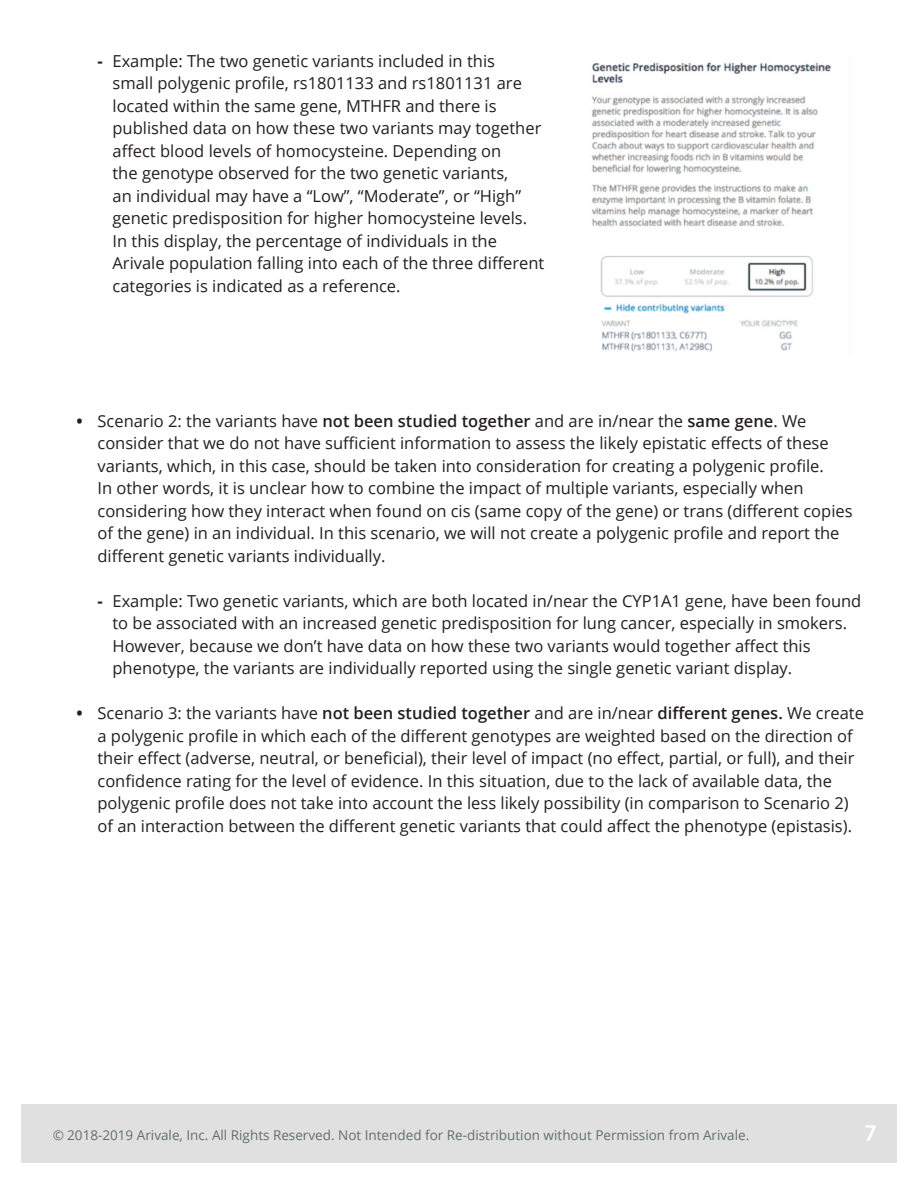
<style>
.page{position:relative;width:918px;height:1188px;background:#fff}
.page>*{position:absolute;margin:0;border:0;box-sizing:border-box;transform-origin:0 0}
.t1{font:500 21px "Neo Sans Pro";color:#fff}
.Tab_indent_bullets{font:16.5px/22.5px "Open Sans";color:#231f20}
.Sub_indent_small_bul{font:16.5px/22.5px "Open Sans";color:#231f20}
.t2{font:13.5px "Open Sans";color:#435257}
.s1{font-weight:700}
.s2{font-weight:600}
</style>
<div class="page">
<div style="left:21px;top:1105px;width:876px;height:58px;background:#e0e0e0"></div>
<img style="left:591px;top:62px;width:240px;height:290px">
<p class="Sub_indent_small_bul" style="left:112px;top:49px;width:433px;text-indent:-15px"><span class="s1">-</span> Example: The two genetic variants included in this<br>small polygenic profile, rs1801133 and rs1801131 are located within the same gene, MTHFR and there is published data on how these two variants may together affect blood levels of homocysteine. Depending on<br>the genotype observed for the two genetic variants,<br>an individual may have a “Low”, “Moderate”, or “High” genetic predisposition for higher homocysteine levels.<br>In this display, the percentage of individuals in the Arivale population falling into each of the three different categories is indicated as a reference.</p>
<p class="Tab_indent_bullets" style="left:98px;top:409px;width:757px;text-indent:-21px"><span class="s1">•</span> Scenario 2: the variants have <span class="s2">not been studied together</span> and are in/near the <span class="s2">same gene</span>. We consider that we do not have sufficient information to assess the likely epistatic effects of these variants, which, in this case, should be taken into consideration for creating a polygenic profile.<br>In other words, it is unclear how to combine the impact of multiple variants, especially when considering how they interact when found on cis (same copy of the gene) or trans (different copies of the gene) in an individual. In this scenario, we will not create a polygenic profile and report the different genetic variants individually.</p>
<p class="Sub_indent_small_bul" style="left:112px;top:589px;width:750px;text-indent:-15px"><span class="s1">-</span> Example: Two genetic variants, which are both located in/near the CYP1A1 gene, have been found to be associated with an increased genetic predisposition for lung cancer, especially in smokers.<br>However, because we don’t have data on how these two variants would together affect this phenotype, the variants are individually reported using the single genetic variant display.</p>
<p class="Tab_indent_bullets" style="left:98px;top:701px;width:768px;text-indent:-21px"><span class="s1">•</span> Scenario 3: the variants have <span class="s2">not been studied together</span> and are in/near <span class="s2">different genes.</span> We create a polygenic profile in which each of the different genotypes are weighted based on the direction of their effect (adverse, neutral, or beneficial), their level of impact (no effect, partial, or full), and their confidence rating for the level of evidence. In this situation, due to the lack of available data, the polygenic profile does not take into account the less likely possibility (in comparison to Scenario 2) of an interaction between the different genetic variants that could affect the phenotype (epistasis).</p>
<p class="t2" style="left:52px;top:1126px;width:698px">© 2018-2019 Arivale, Inc. All Rights Reserved. Not Intended for Re-distribution without Permission from Arivale.</p>
<p class="t1" style="left:864px;top:1120px;width:15px">7</p>
</div>
